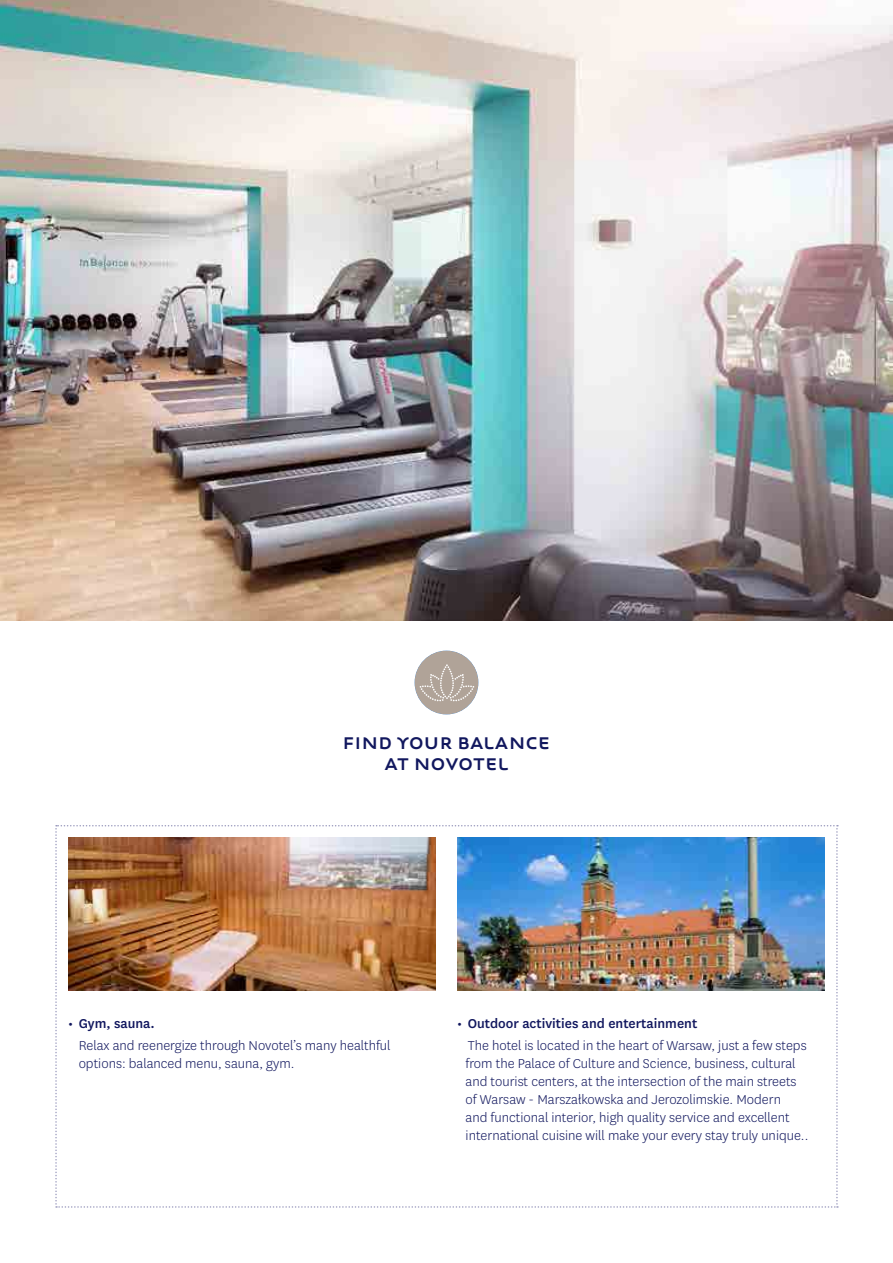
<style>
.page{position:relative;width:893px;height:1263px;background:#fff}
.page>*{position:absolute;margin:0;border:0;box-sizing:border-box;transform-origin:0 0}
.t1{font:500 18px/21px "Novotype";color:#11175e;text-align:center}
.t2{font:300 15px/18px "National";color:#11175e}
.t3{font:500 15px "National";color:#11175e}
</style>
<div class="page">
<svg style="left:55px;top:825px;width:783px;height:383px"></svg>
<img style="left:0;top:0;width:893px;height:621px">
<div style="left:415px;top:651px;width:63px;height:63px;background:#b0a398;border-radius:50%"></div>
<svg style="left:419px;top:663px;width:56px;height:39px"></svg>
<img style="left:68px;top:838px;width:368px;height:153px">
<img style="left:457px;top:838px;width:368px;height:153px">
<p class="t1" style="left:343px;top:732px;width:209px">FIND YOUR BALANCE<br>AT NOVOTEL</p>
<p class="t3" style="left:68px;top:1013px;width:88px">• Gym, sauna.</p>
<p class="t2" style="left:79px;top:1036px;width:313px">Relax and reenergize through Novotel’s many healthful options: balanced menu, sauna, gym.</p>
<p class="t3" style="left:457px;top:1013px;width:242px">• Outdoor activities and entertainment</p>
<p class="t2" style="left:466px;top:1036px;width:344px">The hotel is located in the heart of Warsaw, just a few steps from the Palace of Culture and Science, business, cultural and tourist centers, at the intersection of the main streets of Warsaw - Marszałkowska and Jerozolimskie. Modern<br>and functional interior, high quality service and excellent international cuisine will make your every stay truly unique..</p>
</div>
